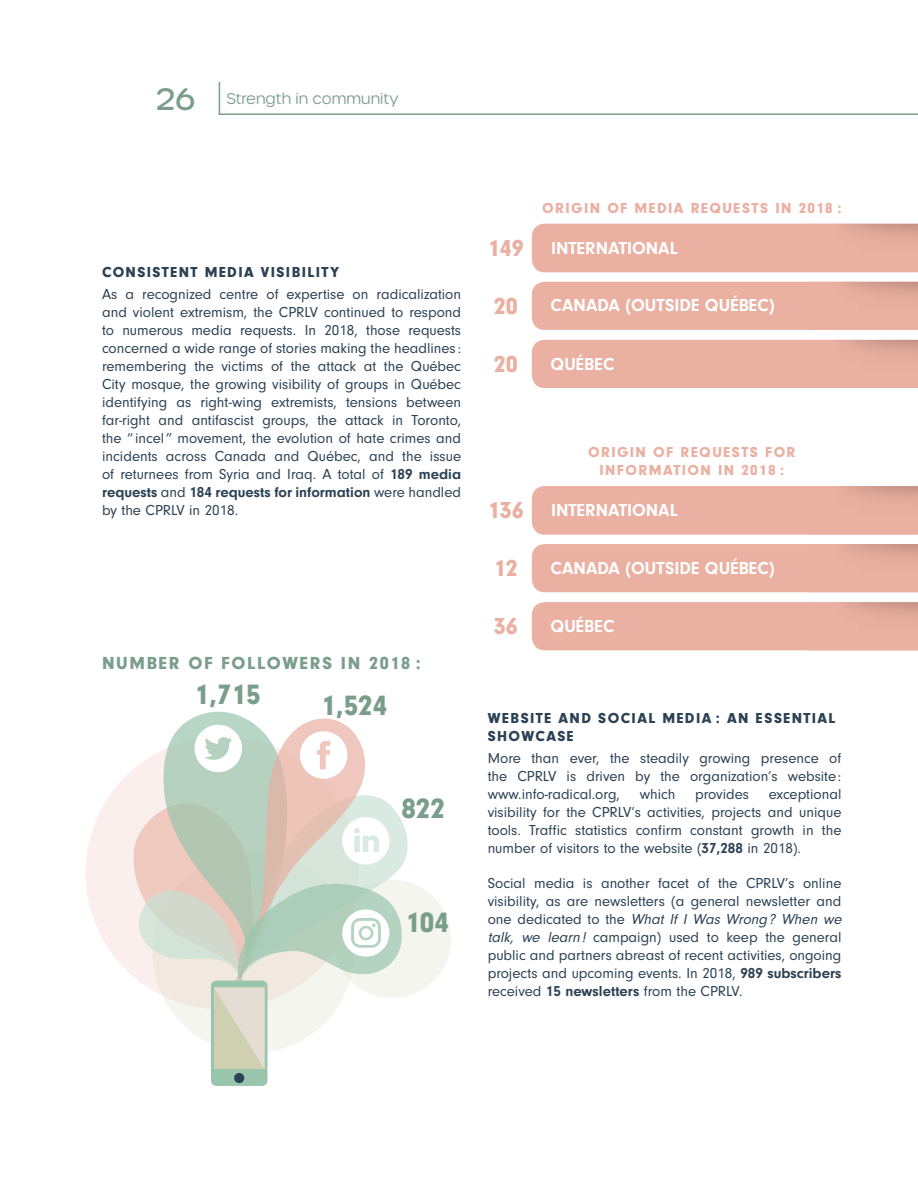
<style>
.page{position:relative;width:918px;height:1188px;background:#fff}
.page>*{position:absolute;margin:0;border:0;box-sizing:border-box;transform-origin:0 0}
.t1{font:900 28.95px "Neuzeit Gro";color:#7b9e8c}
.t2{font:900 24px "Neuzeit Gro";color:#eab0a2}
.t3{font:900 18.15px "Neuzeit Gro";letter-spacing:.09em;color:#7b9e8c}
.t4{font:700 18px "Neuzeit Gro";color:#fff}
.t5{font:15px/18px "Neuzeit Gro";color:#2b4154;text-align:justify}
.t6{font:900 15px/18px "Neuzeit Gro";letter-spacing:.09em;color:#2b4154}
.t7{font:900 15px/18px "Neuzeit Gro";letter-spacing:.09em;color:#eab0a2;text-align:center}
.t8{font:300 15px "Urbane Rounded";color:#7b9e8c}
.s1{font-weight:500;font-size:30px}
.s2{font-weight:700}
.s3{font-style:italic}
</style>
<div class="page">
<svg style="left:218px;top:81px;width:700px;height:34px"></svg>
<div style="left:532px;top:282px;width:276px;height:48px;background:#eab0a2"></div>
<div style="left:532px;top:340px;width:276px;height:48px;background:#eab0a2"></div>
<div style="left:532px;top:224px;width:276px;height:48px;background:#eab0a2"></div>
<div style="left:532px;top:544px;width:276px;height:48px;background:#eab0a2"></div>
<div style="left:532px;top:602px;width:276px;height:48px;background:#eab0a2"></div>
<div style="left:532px;top:486px;width:386px;height:49px;background:#eab0a2"></div>
<img style="left:808px;top:486px;width:110px;height:48px">
<div style="left:86px;top:736px;width:273px;height:273px;background:#faefec;border-radius:50%"></div>
<div style="left:333px;top:880px;width:118px;height:118px;background:#f5f5ef;border-radius:50%"></div>
<div style="left:211px;top:981px;width:56px;height:105px;background:#99c5ad;border-radius:5px"></div>
<div style="left:234px;top:1073px;width:10px;height:10px;background:#2b4154;border-radius:50%"></div>
<svg style="left:134px;top:712px;width:274px;height:357px"></svg>
<p class="t8" style="left:156px;top:89px;width:244px"><span class="s1">26</span> Strength in community</p>
<p class="t6" style="left:102px;top:263px;width:238px">CONSISTENT MEDIA VISIBILITY</p>
<p class="t5" style="left:102px;top:286px;width:361px">As a recognized centre of expertise on radicalization and violent extremism, the CPRLV continued to respond to numerous media requests. In 2018, those requests concerned a wide range of stories making the headlines : remembering the victims of the attack at the Québec City mosque, the growing visibility of groups in Québec identifying as right-wing extremists, tensions between far-right and antifascist groups, the attack in Toronto, the “ incel ” movement, the evolution of hate crimes and incidents across Canada and Québec, and the issue of returnees from Syria and Iraq. A total of <span class="s2">189 media requests</span> and <span class="s2">184 requests for information</span> were handled by the CPRLV in 2018.</p>
<p class="t3" style="left:102px;top:652px;width:320px">NUMBER OF FOLLOWERS IN 2018 :</p>
<h1 class="t1" style="left:195px;top:678px;width:68px">1,715</h1>
<h1 class="t1" style="left:321px;top:689px;width:68px">1,524</h1>
<h1 class="t1" style="left:401px;top:792px;width:45px">822</h1>
<h1 class="t1" style="left:405px;top:906px;width:45px">104</h1>
<p class="t7" style="left:542px;top:199px;width:301px">ORIGIN OF MEDIA REQUESTS IN 2018 :</p>
<h2 class="t2" style="left:488px;top:234px;width:37px">149</h2>
<p class="t4" style="left:551px;top:238px;width:128px">INTERNATIONAL</p>
<h2 class="t2" style="left:494px;top:293px;width:25px">20</h2>
<p class="t4" style="left:551px;top:295px;width:226px">CANADA (OUTSIDE QUÉBEC)</p>
<h2 class="t2" style="left:494px;top:350px;width:25px">20</h2>
<p class="t4" style="left:551px;top:354px;width:65px">QUÉBEC</p>
<p class="t7" style="left:588px;top:443px;width:209px">ORIGIN OF REQUESTS FOR<br>INFORMATION IN 2018 :</p>
<h2 class="t2" style="left:488px;top:497px;width:37px">136</h2>
<p class="t4" style="left:551px;top:500px;width:128px">INTERNATIONAL</p>
<h2 class="t2" style="left:494px;top:555px;width:25px">12</h2>
<p class="t4" style="left:551px;top:558px;width:226px">CANADA (OUTSIDE QUÉBEC)</p>
<h2 class="t2" style="left:494px;top:613px;width:25px">36</h2>
<p class="t4" style="left:551px;top:616px;width:65px">QUÉBEC</p>
<p class="t6" style="left:488px;top:709px;width:349px">WEBSITE AND SOCIAL MEDIA : AN ESSENTIAL<br>SHOWCASE</p>
<p class="t5" style="left:488px;top:749px;width:355px">More than ever, the steadily growing presence of the CPRLV is driven by the organization’s website: www.info-radical.org,</p>
<p class="t5" style="left:488px;top:785px;width:355px;text-indent:281px">exceptional visibility for the CPRLV’s activities, projects and unique tools. Traffic statistics confirm constant growth in the number of visitors to the website (<span class="s2">37,288</span> in 2018).</p>
<p class="t5" style="left:488px;top:874px;width:359px;text-align:left">Social media is another facet of the CPRLV’s online visibility, as are newsletters (a general newsletter and o n e d e d i cate d to th e <span class="s3">What If I Was Wrong? When we talk, we learn!</span> campaign) used to keep the general public and partners abreast of recent activities, ongoing projects and upcoming events. In 2018, <span class="s2">989 subscribers </span>received <span class="s2">15 newsletters</span> from the CPRLV.</p>
<p class="t5" style="left:640px;top:785px;width:37px">which</p>
<p class="t5" style="left:695px;top:785px;width:55px">provides</p>
</div>
